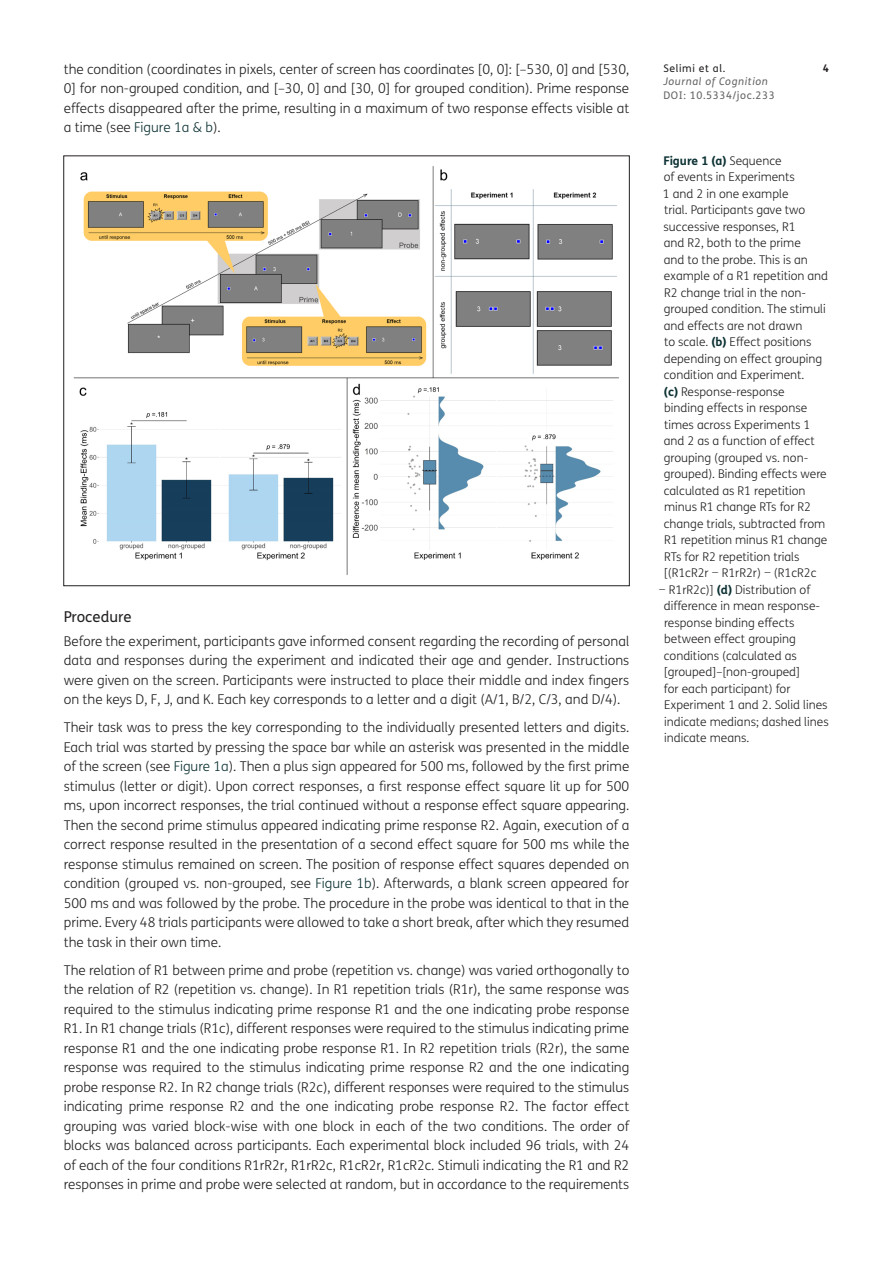
<style>
.page{position:relative;width:893px;height:1263px;background:#fff}
.page>*{position:absolute;margin:0;border:0;box-sizing:border-box;transform-origin:0 0}
.t1{font:15px "FS Me";color:#231f20}
.Body_Copy{font:300 13.5px/19.5px "FS Me";color:#231f20;text-align:justify}
.Figure_copy{font:300 12px "FS Me";color:#231f20}
.Figure_copy-2{font:700 12px "FS Me";color:#0d3234}
.t2{font:10.5px "FS Me";letter-spacing:.06em;color:#636366}
.t3{font:italic 10.5px "FS Me";letter-spacing:.06em;color:#636366}
.t4{font:10.5px "FS Me";letter-spacing:.06em;color:#231f20}
.t5{font:700 10.5px "FS Me";color:#231f20}
.s1{color:#0d3234}
.s2{font-weight:300;color:#231f20}
.s3{font-weight:700;color:#0d3234}
</style>
<div class="page">
<img style="left:73px;top:166px;width:546px;height:409px">
<p class="Body_Copy" style="left:64px;top:60px;width:567px">the condition (coordinates in pixels, center of screen has coordinates [0, 0]: [–530, 0] and [530, 0] for non-grouped condition, and [–30, 0] and [30, 0] for grouped condition). Prime response effects disappeared after the prime, resulting in a maximum of two response effects visible at a time (see <span class="s1">Figure 1a &amp; b</span>).</p>
<h3 class="t1" style="left:64px;top:608px;width:69px">Procedure</h3>
<p class="Body_Copy" style="left:64px;top:631px;width:567px">Before the experiment, participants gave informed consent regarding the recording of personal data and responses during the experiment and indicated their age and gender. Instructions were given on the screen. Participants were instructed to place their middle and index fingers on the keys D, F, J, and K. Each key corresponds to a letter and a digit (A/1, B/2, C/3, and D/4).</p>
<p class="Body_Copy" style="left:64px;top:718px;width:567px">Their task was to press the key corresponding to the individually presented letters and digits.<br>Each trial was started by pressing the space bar while an asterisk was presented in the middle of the screen (see <span class="s1">Figure 1a</span>). Then a plus sign appeared for 500 ms, followed by the first prime stimulus (letter or digit). Upon correct responses, a first response effect square lit up for 500 ms, upon incorrect responses, the trial continued without a response effect square appearing.<br>Then the second prime stimulus appeared indicating prime response R2. Again, execution of a correct response resulted in the presentation of a second effect square for 500 ms while the response stimulus remained on screen. The position of response effect squares depended on condition (grouped vs. non-grouped, see <span class="s1">Figure 1b</span>). Afterwards, a blank screen appeared for 500 ms and was followed by the probe. The procedure in the probe was identical to that in the prime. Every 48 trials participants were allowed to take a short break, after which they resumed the task in their own time.</p>
<p class="Body_Copy" style="left:64px;top:960px;width:567px">The relation of R1 between prime and probe (repetition vs. change) was varied orthogonally to the relation of R2 (repetition vs. change). In R1 repetition trials (R1r), the same response was required to the stimulus indicating prime response R1 and the one indicating probe response R1. In R1 change trials (R1c), different responses were required to the stimulus indicating prime response R1 and the one indicating probe response R1. In R2 repetition trials (R2r), the same response was required to the stimulus indicating prime response R2 and the one indicating probe response R2. In R2 change trials (R2c), different responses were required to the stimulus indicating prime response R2 and the one indicating probe response R2. The factor effect grouping was varied block-wise with one block in each of the two conditions. The order of blocks was balanced across participants. Each experimental block included 96 trials, with 24 of each of the four conditions R1rR2r, R1rR2c, R1cR2r, R1cR2c. Stimuli indicating the R1 and R2 responses in prime and probe were selected at random, but in accordance to the requirements</p>
<p class="t4" style="left:663px;top:62px;width:64px">Selimi et al.</p>
<p class="t5" style="left:823px;top:61px;width:8px">4</p>
<p class="t3" style="left:663px;top:75px;width:106px">Journal of Cognition</p>
<p class="t2" style="left:663px;top:89px;width:113px">DOI: 10.5334/joc.233</p>
<p class="Figure_copy-2" style="left:663px;top:153px;width:120px">Figure 1 (a) <span class="s2">Sequence</span></p>
<p class="Figure_copy" style="left:664px;top:170px;width:133px">of events in Experiments</p>
<p class="Figure_copy" style="left:663px;top:187px;width:127px">1 and 2 in one example</p>
<p class="Figure_copy" style="left:664px;top:203px;width:143px">trial. Participants gave two</p>
<p class="Figure_copy" style="left:664px;top:220px;width:134px">successive responses, R1</p>
<p class="Figure_copy" style="left:664px;top:236px;width:139px">and R2, both to the prime</p>
<p class="Figure_copy" style="left:664px;top:253px;width:146px">and to the probe. This is an</p>
<p class="Figure_copy" style="left:664px;top:269px;width:166px">example of a R1 repetition and</p>
<p class="Figure_copy" style="left:664px;top:286px;width:143px">R2 change trial in the non-</p>
<p class="Figure_copy" style="left:664px;top:302px;width:164px">grouped condition. The stimuli</p>
<p class="Figure_copy" style="left:664px;top:319px;width:140px">and effects are not drawn</p>
<p class="Figure_copy" style="left:664px;top:335px;width:149px">to scale. <span class="s3">(b)</span> Effect positions</p>
<p class="Figure_copy" style="left:664px;top:352px;width:160px">depending on effect grouping</p>
<p class="Figure_copy" style="left:664px;top:368px;width:142px">condition and Experiment.</p>
<p class="Figure_copy" style="left:664px;top:385px;width:122px"><span class="s3">(c)</span> Response-response</p>
<p class="Figure_copy" style="left:664px;top:401px;width:145px">binding effects in response</p>
<p class="Figure_copy" style="left:664px;top:418px;width:148px">times across Experiments 1</p>
<p class="Figure_copy" style="left:664px;top:434px;width:153px">and 2 as a function of effect</p>
<p class="Figure_copy" style="left:664px;top:451px;width:146px">grouping (grouped vs. non-</p>
<p class="Figure_copy" style="left:664px;top:467px;width:165px">grouped). Binding effects were</p>
<p class="Figure_copy" style="left:664px;top:484px;width:143px">calculated as R1 repetition</p>
<p class="Figure_copy" style="left:664px;top:500px;width:148px">minus R1 change RTs for R2</p>
<p class="Figure_copy" style="left:664px;top:517px;width:163px">change trials, subtracted from</p>
<p class="Figure_copy" style="left:664px;top:533px;width:165px">R1 repetition minus R1 change</p>
<p class="Figure_copy" style="left:664px;top:550px;width:137px">RTs for R2 repetition trials</p>
<p class="Figure_copy" style="left:664px;top:566px;width:154px">[(R1cR2r − R1rR2r) − (R1cR2c</p>
<p class="Figure_copy" style="left:659px;top:583px;width:153px">− R1rR2c)] <span class="s3">(d)</span> Distribution of</p>
<p class="Figure_copy" style="left:664px;top:599px;width:158px">difference in mean response-</p>
<p class="Figure_copy" style="left:664px;top:616px;width:132px">response binding effects</p>
<p class="Figure_copy" style="left:664px;top:632px;width:133px">between effect grouping</p>
<p class="Figure_copy" style="left:664px;top:649px;width:135px">conditions (calculated as</p>
<p class="Figure_copy" style="left:664px;top:665px;width:138px">[grouped]–[non-grouped]</p>
<p class="Figure_copy" style="left:664px;top:682px;width:128px">for each participant) for</p>
<p class="Figure_copy" style="left:664px;top:698px;width:165px">Experiment 1 and 2. Solid lines</p>
<p class="Figure_copy" style="left:664px;top:715px;width:166px">indicate medians; dashed lines</p>
<p class="Figure_copy" style="left:664px;top:731px;width:87px">indicate means.</p>
</div>
